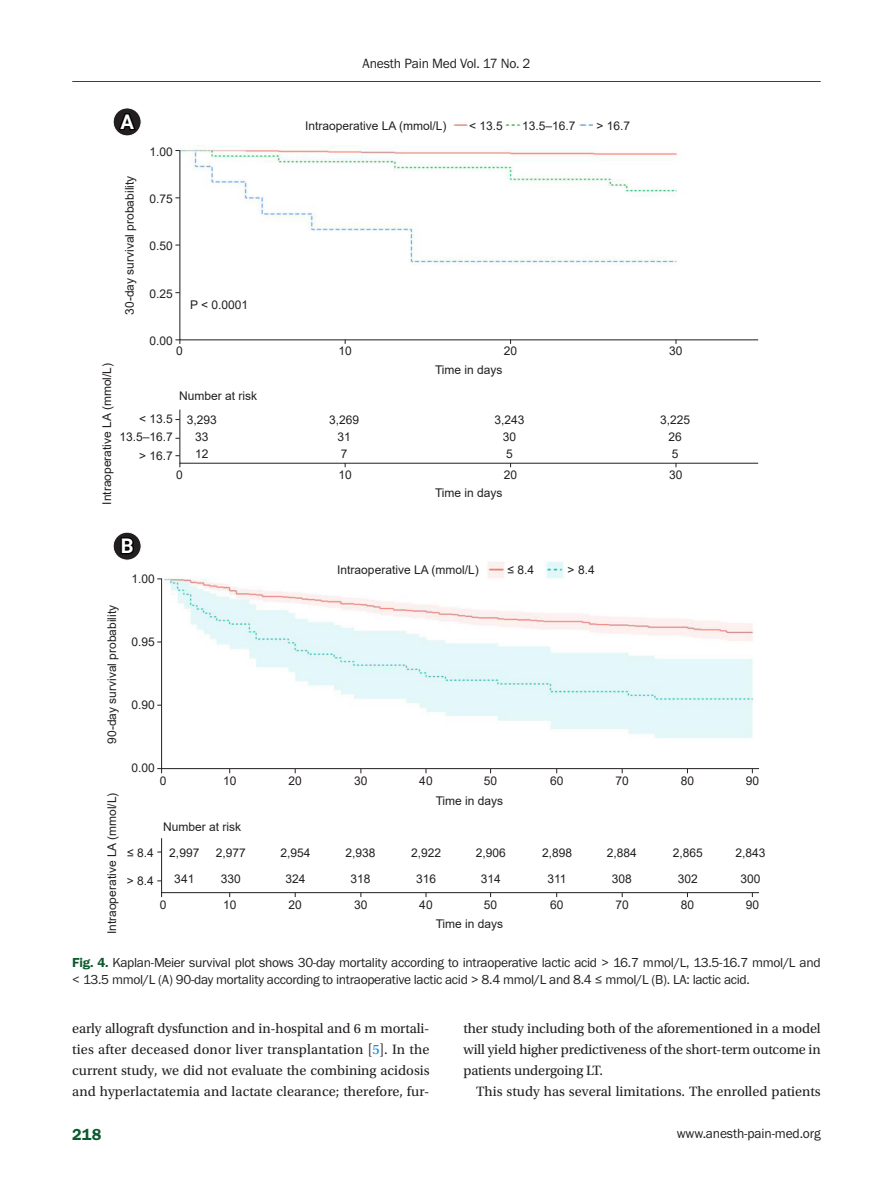
<style>
.page{position:relative;width:893px;height:1191px;background:#fff}
.page>*{position:absolute;margin:0;border:0;box-sizing:border-box;transform-origin:0 0}
.t1{font:700 20.25px "Roboto";color:#fff}
.t2{font:600 16.5px "Franklin Gothic FS";color:#0c5b2f}
.body{font:14.25px/21.3px "Utopia Std";color:#231f20;text-align:justify}
.t3{font:13.95px "Franklin Gothic FS";letter-spacing:-.01em;color:#231f20}
.fig-caption{font:13.5px/16.5px "Franklin Gothic FS";letter-spacing:-.025em;color:#231f20}
.Picture_print{font:12px "Arial";color:#231f20}
.s1{font-weight:600;color:#0c5b2f}
.s2{color:#0b88de}
</style>
<div class="page">
<svg style="left:113px;top:108px;width:28px;height:28px"></svg>
<div style="left:113px;top:107px;width:29px;height:29px;border:1px solid #fff;border-radius:50%"></div>
<svg style="left:116px;top:112px;width:22px;height:20px"></svg>
<svg style="left:113px;top:532px;width:28px;height:28px"></svg>
<div style="left:113px;top:531px;width:29px;height:29px;border:1px solid #fff;border-radius:50%"></div>
<svg style="left:119px;top:535px;width:17px;height:21px"></svg>
<svg style="left:179px;top:149px;width:580px;height:191px"></svg>
<svg style="left:175px;top:339px;width:5px;height:5px"></svg>
<svg style="left:175px;top:409px;width:584px;height:58px"></svg>
<svg style="left:161px;top:578px;width:598px;height:191px"></svg>
<svg style="left:157px;top:768px;width:5px;height:5px"></svg>
<svg style="left:157px;top:838px;width:602px;height:59px"></svg>
<hr style="left:72px;top:81px;width:749px;height:1px;background:#0c5b2f">
<p class="t3" style="left:362px;top:56px;width:170px">Anesth Pain Med Vol. 17 No. 2</p>
<p class="t1" style="left:120px;top:107px;width:15px">A</p>
<p class="Picture_print" style="left:121px;top:314px;width:140px;rotate:-90deg">30-day survival probability</p>
<p class="Picture_print" style="left:305px;top:117px;width:143px">Intraoperative LA (mmol/L)</p>
<p class="Picture_print" style="left:149px;top:143px;width:25px">1.00</p>
<p class="Picture_print" style="left:149px;top:191px;width:25px">0.75</p>
<p class="Picture_print" style="left:149px;top:238px;width:25px">0.50</p>
<p class="Picture_print" style="left:149px;top:285px;width:25px">0.25</p>
<p class="Picture_print" style="left:149px;top:332px;width:25px">0.00</p>
<p class="Picture_print" style="left:190px;top:297px;width:60px">P &lt; 0.0001</p>
<p class="Picture_print" style="left:176px;top:343px;width:8px">0</p>
<p class="Picture_print" style="left:338px;top:343px;width:15px">10</p>
<p class="Picture_print" style="left:469px;top:117px;width:35px">&lt; 13.5</p>
<p class="Picture_print" style="left:522px;top:117px;width:55px">13.5–16.7</p>
<p class="Picture_print" style="left:596px;top:117px;width:35px">&gt; 16.7</p>
<p class="Picture_print" style="left:504px;top:343px;width:15px">20</p>
<p class="Picture_print" style="left:99px;top:504px;width:143px;rotate:-90deg">Intraoperative LA (mmol/L)</p>
<p class="Picture_print" style="left:179px;top:387px;width:80px">Number at risk</p>
<p class="Picture_print" style="left:139px;top:411px;width:35px">&lt; 13.5</p>
<p class="Picture_print" style="left:119px;top:429px;width:55px">13.5–16.7</p>
<p class="Picture_print" style="left:139px;top:447px;width:35px">&gt; 16.7</p>
<p class="Picture_print" style="left:187px;top:411px;width:32px">3,293</p>
<p class="Picture_print" style="left:195px;top:428px;width:15px">33</p>
<p class="Picture_print" style="left:195px;top:445px;width:15px">12</p>
<p class="Picture_print" style="left:329px;top:411px;width:32px">3,269</p>
<p class="Picture_print" style="left:337px;top:428px;width:15px">31</p>
<p class="Picture_print" style="left:341px;top:445px;width:8px">7</p>
<p class="Picture_print" style="left:176px;top:466px;width:8px">0</p>
<p class="Picture_print" style="left:338px;top:466px;width:15px">10</p>
<p class="t1" style="left:121px;top:531px;width:14px">B</p>
<p class="Picture_print" style="left:435px;top:361px;width:69px">Time in days</p>
<p class="Picture_print" style="left:495px;top:411px;width:32px">3,243</p>
<p class="Picture_print" style="left:503px;top:428px;width:15px">30</p>
<p class="Picture_print" style="left:506px;top:445px;width:8px">5</p>
<p class="Picture_print" style="left:504px;top:466px;width:15px">20</p>
<p class="Picture_print" style="left:435px;top:484px;width:69px">Time in days</p>
<p class="Picture_print" style="left:104px;top:744px;width:140px;rotate:-90deg">90-day survival probability</p>
<p class="Picture_print" style="left:104px;top:934px;width:143px;rotate:-90deg">Intraoperative LA (mmol/L)</p>
<p class="Picture_print" style="left:132px;top:571px;width:25px">1.00</p>
<p class="Picture_print" style="left:132px;top:634px;width:25px">0.95</p>
<p class="Picture_print" style="left:132px;top:697px;width:25px">0.90</p>
<p class="Picture_print" style="left:132px;top:760px;width:25px">0.00</p>
<p class="Picture_print" style="left:160px;top:772px;width:8px">0</p>
<p class="Picture_print" style="left:223px;top:772px;width:15px">10</p>
<p class="Picture_print" style="left:127px;top:844px;width:28px">≤ 8.4</p>
<p class="Picture_print" style="left:127px;top:872px;width:29px">&gt; 8.4</p>
<p class="Picture_print" style="left:163px;top:818px;width:80px">Number at risk</p>
<p class="Picture_print" style="left:169px;top:845px;width:32px">2,997</p>
<p class="Picture_print" style="left:174px;top:870px;width:22px">341</p>
<p class="Picture_print" style="left:216px;top:845px;width:32px">2,977</p>
<p class="Picture_print" style="left:221px;top:870px;width:22px">330</p>
<p class="Picture_print" style="left:160px;top:896px;width:8px">0</p>
<p class="Picture_print" style="left:223px;top:896px;width:15px">10</p>
<p class="Picture_print" style="left:337px;top:561px;width:143px">Intraoperative LA (mmol/L)</p>
<p class="Picture_print" style="left:507px;top:561px;width:28px">≤ 8.4</p>
<p class="Picture_print" style="left:568px;top:561px;width:29px">&gt; 8.4</p>
<p class="Picture_print" style="left:288px;top:772px;width:15px">20</p>
<p class="Picture_print" style="left:354px;top:772px;width:15px">30</p>
<p class="Picture_print" style="left:419px;top:772px;width:15px">40</p>
<p class="Picture_print" style="left:484px;top:772px;width:15px">50</p>
<p class="Picture_print" style="left:550px;top:772px;width:15px">60</p>
<p class="Picture_print" style="left:615px;top:772px;width:15px">70</p>
<p class="Picture_print" style="left:436px;top:792px;width:69px">Time in days</p>
<p class="Picture_print" style="left:280px;top:845px;width:32px">2,954</p>
<p class="Picture_print" style="left:286px;top:870px;width:22px">324</p>
<p class="Picture_print" style="left:346px;top:845px;width:32px">2,938</p>
<p class="Picture_print" style="left:351px;top:870px;width:22px">318</p>
<p class="Picture_print" style="left:411px;top:845px;width:32px">2,922</p>
<p class="Picture_print" style="left:416px;top:870px;width:22px">316</p>
<p class="Picture_print" style="left:476px;top:845px;width:32px">2,906</p>
<p class="Picture_print" style="left:481px;top:870px;width:22px">314</p>
<p class="Picture_print" style="left:542px;top:845px;width:32px">2,898</p>
<p class="Picture_print" style="left:547px;top:870px;width:21px">311</p>
<p class="Picture_print" style="left:607px;top:845px;width:32px">2,884</p>
<p class="Picture_print" style="left:612px;top:870px;width:22px">308</p>
<p class="Picture_print" style="left:288px;top:896px;width:15px">20</p>
<p class="Picture_print" style="left:354px;top:896px;width:15px">30</p>
<p class="Picture_print" style="left:419px;top:896px;width:15px">40</p>
<p class="Picture_print" style="left:484px;top:896px;width:15px">50</p>
<p class="Picture_print" style="left:550px;top:896px;width:15px">60</p>
<p class="Picture_print" style="left:615px;top:896px;width:15px">70</p>
<p class="Picture_print" style="left:436px;top:916px;width:69px">Time in days</p>
<p class="Picture_print" style="left:669px;top:343px;width:15px">30</p>
<p class="Picture_print" style="left:660px;top:411px;width:32px">3,225</p>
<p class="Picture_print" style="left:669px;top:428px;width:15px">26</p>
<p class="Picture_print" style="left:672px;top:445px;width:8px">5</p>
<p class="Picture_print" style="left:669px;top:466px;width:15px">30</p>
<p class="Picture_print" style="left:681px;top:772px;width:15px">80</p>
<p class="Picture_print" style="left:673px;top:845px;width:32px">2,865</p>
<p class="Picture_print" style="left:678px;top:870px;width:22px">302</p>
<p class="Picture_print" style="left:681px;top:896px;width:15px">80</p>
<p class="Picture_print" style="left:746px;top:772px;width:15px">90</p>
<p class="Picture_print" style="left:735px;top:845px;width:32px">2,843</p>
<p class="Picture_print" style="left:740px;top:870px;width:22px">300</p>
<p class="Picture_print" style="left:746px;top:896px;width:15px">90</p>
<p class="fig-caption" style="left:72px;top:954px;width:750px"><span class="s1">Fig. 4.</span> Kaplan-Meier survival plot shows 30-day mortality according to intraoperative lactic acid &gt; 16.7 mmol/L, 13.5-16.7 mmol/L and &lt; 13.5 mmol/L (A) 90-day mortality according to intraoperative lactic acid &gt; 8.4 mmol/L and 8.4 ≤ mmol/L (B). LA: lactic acid.</p>
<p class="body" style="left:72px;top:1017px;width:359px">early allograft dysfunction and in-hospital and 6 m mortali&shy;ties after deceased donor liver transplantation [<span class="s2">5</span>]. In the current study, we did not evaluate the combining acidosis and hyperlactatemia and lactate clearance; therefore, fur-</p>
<p class="body" style="left:463px;top:1017px;width:359px">ther study including both of the aforementioned in a model will yield higher predictiveness of the short-term outcome in patients undergoing LT.</p>
<p class="body" style="left:476px;top:1081px;width:346px">This study has several limitations. The enrolled patients</p>
<h2 class="t2" style="left:72px;top:1125px;width:31px">218</h2>
<p class="t3" style="left:677px;top:1125px;width:146px">www.anesth-pain-med.org</p>
</div>
